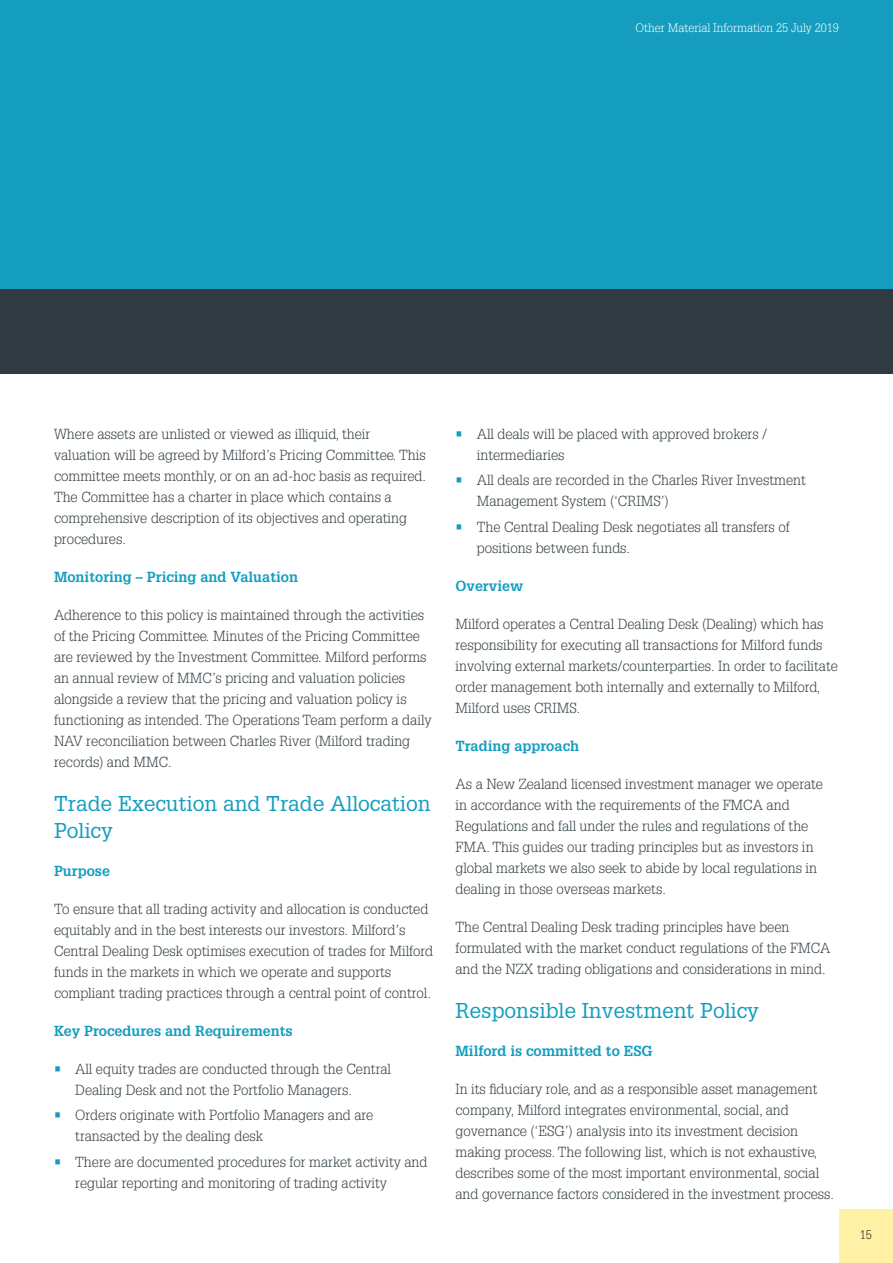
<style>
.page{position:relative;width:893px;height:1263px;background:#fff}
.page>*{position:absolute;margin:0;border:0;box-sizing:border-box;transform-origin:0 0}
.t1{font:21px/27px "Glypha";color:#149dbf}
.t2{font:300 14.25px/21px "Glypha";color:#2f3b41}
.t3{font:700 14.25px "Glypha";color:#149dbf}
.t4{font:300 12px "Glypha";color:#fff}
.t5{font:300 12px "Glypha";color:#231f20}
.s1{color:#149dbf}
</style>
<div class="page">
<div style="left:839px;top:1209px;width:54px;height:54px;background:#fff1a5"></div>
<div style="left:0;top:289px;width:893px;height:85px;background:#2f3b41"></div>
<div style="left:0;top:0;width:893px;height:289px;background:#149dbf"></div>
<p class="t4" style="left:635px;top:21px;width:205px">Other Material Information 25 July 2019</p>
<p class="t2" style="left:54px;top:424px;width:374px">Where assets are unlisted or viewed as illiquid, their valuation will be agreed by Milford’s Pricing Committee. This committee meets monthly, or on an ad-hoc basis as required.<br>The Committee has a charter in place which contains a comprehensive description of its objectives and operating procedures.</p>
<p class="t3" style="left:54px;top:568px;width:246px">Monitoring – Pricing and Valuation</p>
<p class="t2" style="left:54px;top:605px;width:379px">Adherence to this policy is maintained through the activities of the Pricing Committee. Minutes of the Pricing Committee are reviewed by the Investment Committee. Milford performs an annual review of MMC’s pricing and valuation policies alongside a review that the pricing and valuation policy is functioning as intended. The Operations Team perform a daily NAV reconciliation between Charles River (Milford trading records) and MMC.</p>
<h1 class="t1" style="left:54px;top:790px;width:378px">Trade Execution and Trade Allocation<br>Policy</h1>
<p class="t3" style="left:54px;top:862px;width:57px">Purpose</p>
<p class="t2" style="left:54px;top:899px;width:381px">To ensure that all trading activity and allocation is conducted equitably and in the best interests our investors. Milford’s Central Dealing Desk optimises execution of trades for Milford funds in the markets in which we operate and supports compliant trading practices through a central point of control.</p>
<p class="t3" style="left:54px;top:1022px;width:240px">Key Procedures and Requirements</p>
<p class="t2" style="left:75px;top:1059px;width:317px;text-indent:-21px"><span class="s1">•</span> All equity trades are conducted through the Central<br>Dealing Desk and not the Portfolio Managers.</p>
<p class="t2" style="left:75px;top:1105px;width:300px;text-indent:-21px"><span class="s1">•</span> Orders originate with Portfolio Managers and are transacted by the dealing desk</p>
<p class="t2" style="left:75px;top:1151px;width:354px;text-indent:-21px"><span class="s1">•</span> There are documented procedures for market activity and regular reporting and monitoring of trading activity</p>
<p class="t2" style="left:477px;top:424px;width:292px;text-indent:-21px"><span class="s1">•</span> All deals will be placed with approved brokers / intermediaries</p>
<p class="t2" style="left:477px;top:470px;width:331px;text-indent:-21px"><span class="s1">•</span> All deals are recorded in the Charles River Investment<br>Management System (‘CRIMS’)</p>
<p class="t2" style="left:477px;top:516px;width:315px;text-indent:-21px"><span class="s1">•</span> The Central Dealing Desk negotiates all transfers of positions between funds.</p>
<p class="t3" style="left:455px;top:577px;width:69px">Overview</p>
<p class="t2" style="left:455px;top:613px;width:384px">Milford operates a Central Dealing Desk (Dealing) which has responsibility for executing all transactions for Milford funds involving external markets/counterparties. In order to facilitate order management both internally and externally to Milford, Milford uses CRIMS.</p>
<p class="t3" style="left:455px;top:737px;width:125px">Trading approach</p>
<p class="t2" style="left:455px;top:773px;width:369px">As a New Zealand licensed investment manager we operate in accordance with the requirements of the FMCA and Regulations and fall under the rules and regulations of the FMA. This guides our trading principles but as investors in global markets we also seek to abide by local regulations in dealing in those overseas markets.</p>
<p class="t2" style="left:455px;top:916px;width:376px">The Central Dealing Desk trading principles have been formulated with the market conduct regulations of the FMCA and the NZX trading obligations and considerations in mind.</p>
<h1 class="t1" style="left:455px;top:996px;width:305px">Responsible Investment Policy</h1>
<p class="t3" style="left:455px;top:1042px;width:199px">Milford is committed to ESG</p>
<p class="t2" style="left:455px;top:1078px;width:380px">In its fiduciary role, and as a responsible asset management company, Milford integrates environmental, social, and governance (‘ESG’) analysis into its investment decision making process. The following list, which is not exhaustive, describes some of the most important environmental, social and governance factors considered in the investment process.</p>
<p class="t5" style="left:860px;top:1228px;width:13px">15</p>
</div>
